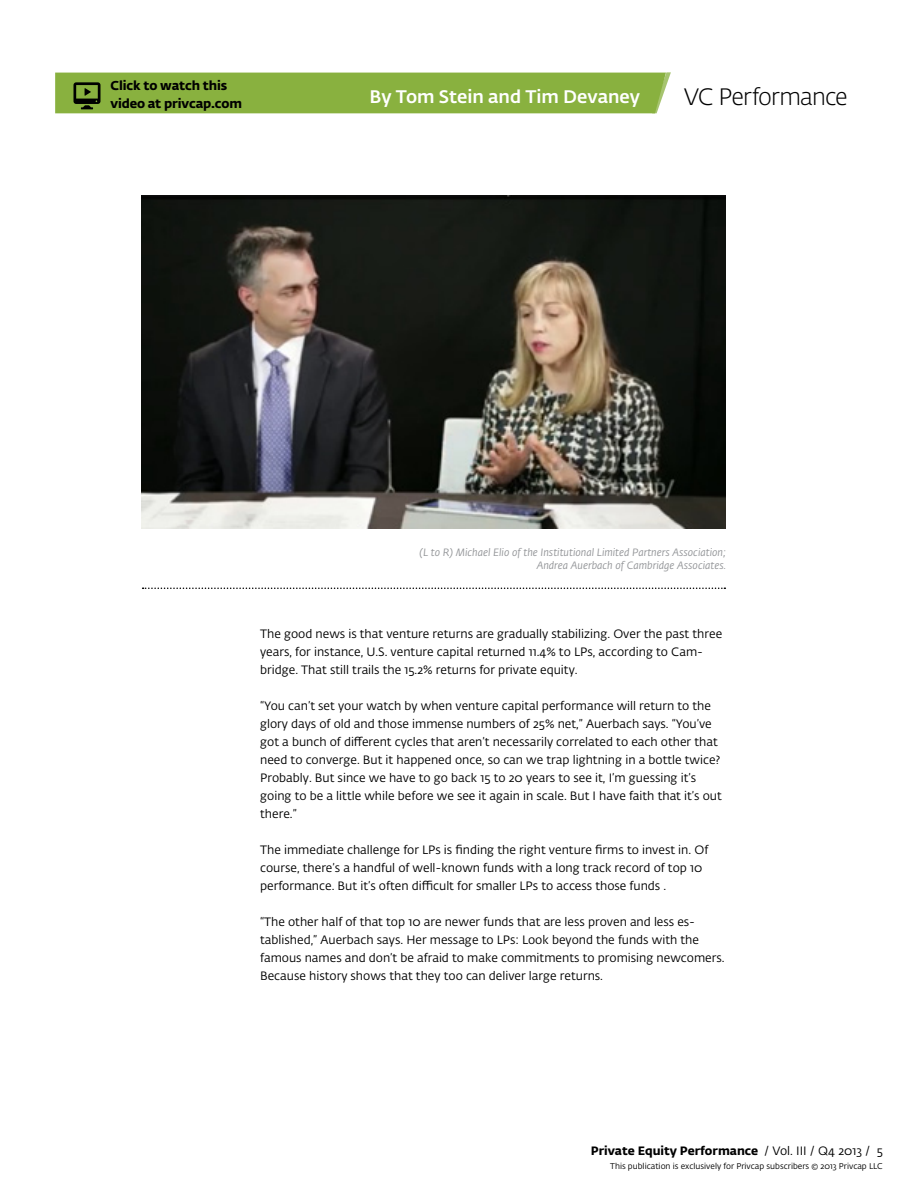
<style>
.page{position:relative;width:918px;height:1188px;background:#fff}
.page>*{position:absolute;margin:0;border:0;box-sizing:border-box;transform-origin:0 0}
.t1{font:300 23.55px "Fedra Sans Alt Pro";letter-spacing:-.035em;color:#000}
.t2{font:500 18px "Fedra Sans Alt Pro";color:#fff}
.t3{font:700 12.75px/18px "Fedra Sans Alt Pro";letter-spacing:-.01em;color:#000}
.t4{font:12px/18px "Fedra Sans Alt Pro";color:#000}
.t5{font:700 12px "Fedra Sans Alt Pro";color:#000}
.t6{font:italic 10.5px/12.6px "Fedra Sans Alt Pro";color:#939598;text-align:right}
.t7{font:8.25px "Fedra Sans Alt Pro";color:#000}
.s1{font-weight:400}
</style>
<div class="page">
<img style="left:142px;top:196px;width:584px;height:332px">
<svg style="left:143px;top:588px;width:582px;height:1px"></svg>
<div style="left:55px;top:72px;width:616px;height:41px;background:#89b13f"></div>
<p class="t3" style="left:111px;top:76px;width:133px">Click to watch this video at privcap.com</p>
<h2 class="t2" style="left:369px;top:83px;width:272px">By Tom Stein and Tim Devaney</h2>
<h1 class="t1" style="left:684px;top:81px;width:166px">VC Performance</h1>
<p class="t6" style="left:420px;top:546px;width:308px">(L to R) Michael Elio of the Institutional Limited Partners Association;<br>Andrea Auerbach of Cambridge Associates.</p>
<p class="t4" style="left:260px;top:624px;width:464px">The good news is that venture returns are gradually stabilizing. Over the past three years, for instance, U.S. venture capital returned 11.4% to LPs, according to Cam&shy;bridge. That still trails the 15.2% returns for private equity.</p>
<p class="t4" style="left:260px;top:696px;width:463px">“You can’t set your watch by when venture capital performance will return to the glory days of old and those immense numbers of 25% net,” Auerbach says. “You’ve got a bunch of different cycles that aren’t necessarily correlated to each other that need to converge. But it happened once, so can we trap lightning in a bottle twice?<br>Probably. But since we have to go back 15 to 20 years to see it, I’m guessing it’s going to be a little while before we see it again in scale. But I have faith that it’s out there.”</p>
<p class="t4" style="left:260px;top:840px;width:450px">The immediate challenge for LPs is finding the right venture firms to invest in. Of course, there’s a handful of well-known funds with a long track record of top 10 performance. But it’s often difficult for smaller LPs to access those funds .</p>
<p class="t4" style="left:260px;top:912px;width:466px">“The other half of that top 10 are newer funds that are less proven and less es&shy;tablished,” Auerbach says. Her message to LPs: Look beyond the funds with the famous names and don’t be afraid to make commitments to promising newcomers.<br>Because history shows that they too can deliver large returns.</p>
<p class="t5" style="left:591px;top:1141px;width:293px">Private Equity Performance <span class="s1">/ Vol. III / Q4 2013 / 5</span></p>
<p class="t7" style="left:610px;top:1160px;width:274px">This publication is exclusively for Privcap subscribers © 2013 Privcap LLC</p>
</div>
